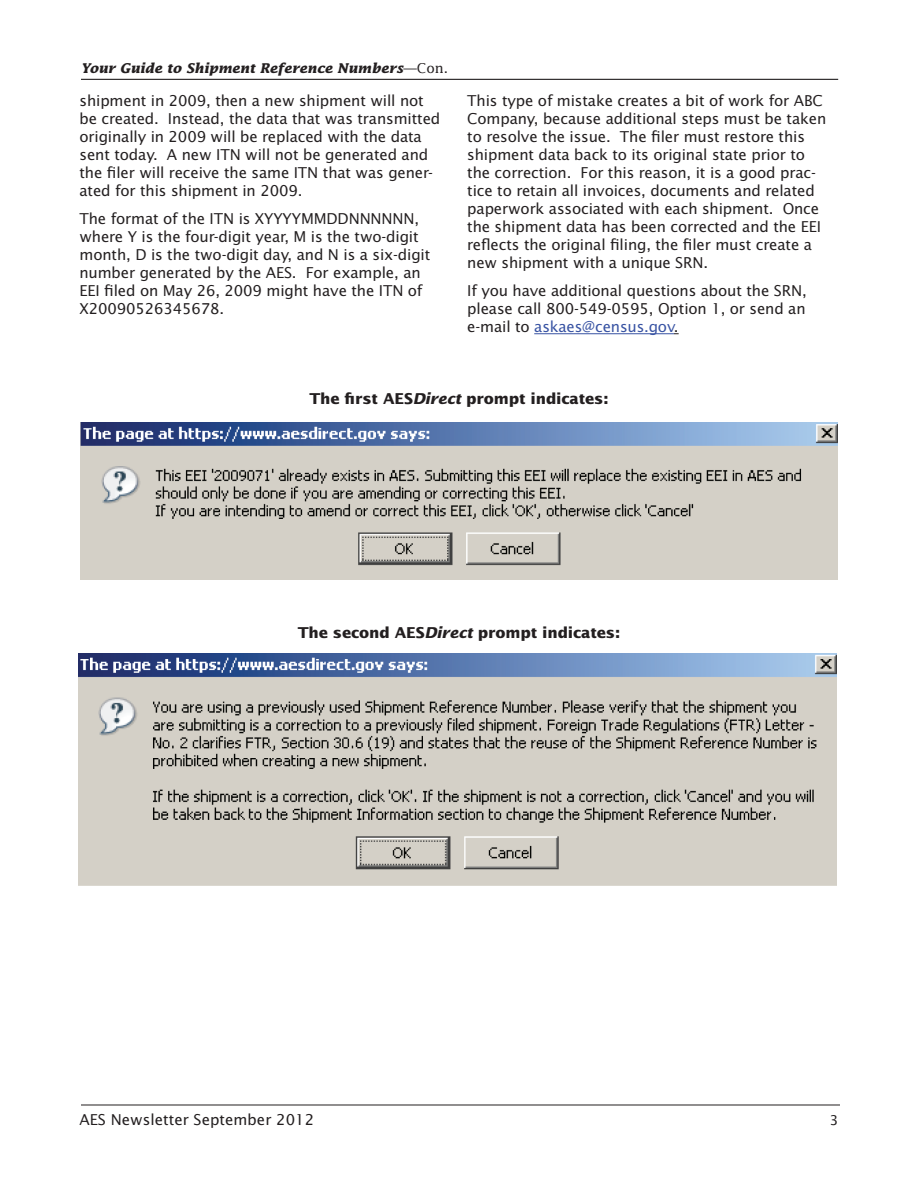
<style>
.page{position:relative;width:918px;height:1188px;background:#fff}
.page>*{position:absolute;margin:0;border:0;box-sizing:border-box;transform-origin:0 0}
.body_text{font:15px/18px "Lucida Sans";letter-spacing:-.01em;color:#231f20}
.body_text-2{font:700 15px "Lucida Sans";letter-spacing:-.01em;color:#231f20}
.author{font:italic 700 13.5px "Lucida";color:#231f20}
.t1{font:13.5px "Lucida Sans";color:#231f20}
.s1{font-weight:400;font-style:normal}
.s2{color:#3853a3}
.s3{font-style:italic}
</style>
<div class="page">
<hr style="left:81px;top:1105px;width:759px;height:1px;background:#231f20">
<hr style="left:81px;top:79px;width:757px;height:1px;background:#231f20">
<hr style="left:534px;top:333px;width:140px;height:1px;background:#3853a3">
<img style="left:80px;top:422px;width:758px;height:158px">
<img style="left:78px;top:654px;width:759px;height:232px">
<p class="author" style="left:81px;top:60px;width:369px">Your Guide to Shipment Reference Numbers<span class="s1">—Con.</span></p>
<p class="body_text" style="left:80px;top:92px;width:362px">shipment in 2009, then a new shipment will not be created. Instead, the data that was transmitted originally in 2009 will be replaced with the data sent today. A new ITN will not be generated and the filer will receive the same ITN that was gener&shy;ated for this shipment in 2009.</p>
<p class="body_text" style="left:80px;top:210px;width:352px">The format of the ITN is XYYYYMMDDNNNNNN, where Y is the four-digit year, M is the two-digit month, D is the two-digit day, and N is a six-digit number generated by the AES. For example, an EEI filed on May 26, 2009 might have the ITN of X20090526345678.</p>
<p class="body_text" style="left:467px;top:92px;width:361px">This type of mistake creates a bit of work for ABC Company, because additional steps must be taken to resolve the issue. The filer must restore this shipment data back to its original state prior to the correction. For this reason, it is a good prac&shy;tice to retain all invoices, documents and related paperwork associated with each shipment. Once the shipment data has been corrected and the EEI reflects the original filing, the filer must create a new shipment with a unique SRN.</p>
<p class="body_text" style="left:467px;top:282px;width:341px;text-align:justify">If you have additional questions about the SRN, please call 800-549-0595, Option 1, or send an e-mail to <span class="s2">askaes@census.gov</span>.</p>
<p class="body_text-2" style="left:309px;top:390px;width:301px">The first AES<span class="s3">Direct</span> prompt indicates:</p>
<p class="body_text-2" style="left:298px;top:624px;width:324px">The second AES<span class="s3">Direct</span> prompt indicates:</p>
<p class="body_text" style="left:80px;top:1111px;width:236px">AES Newsletter September 2012</p>
<p class="t1" style="left:830px;top:1112px;width:10px">3</p>
</div>
